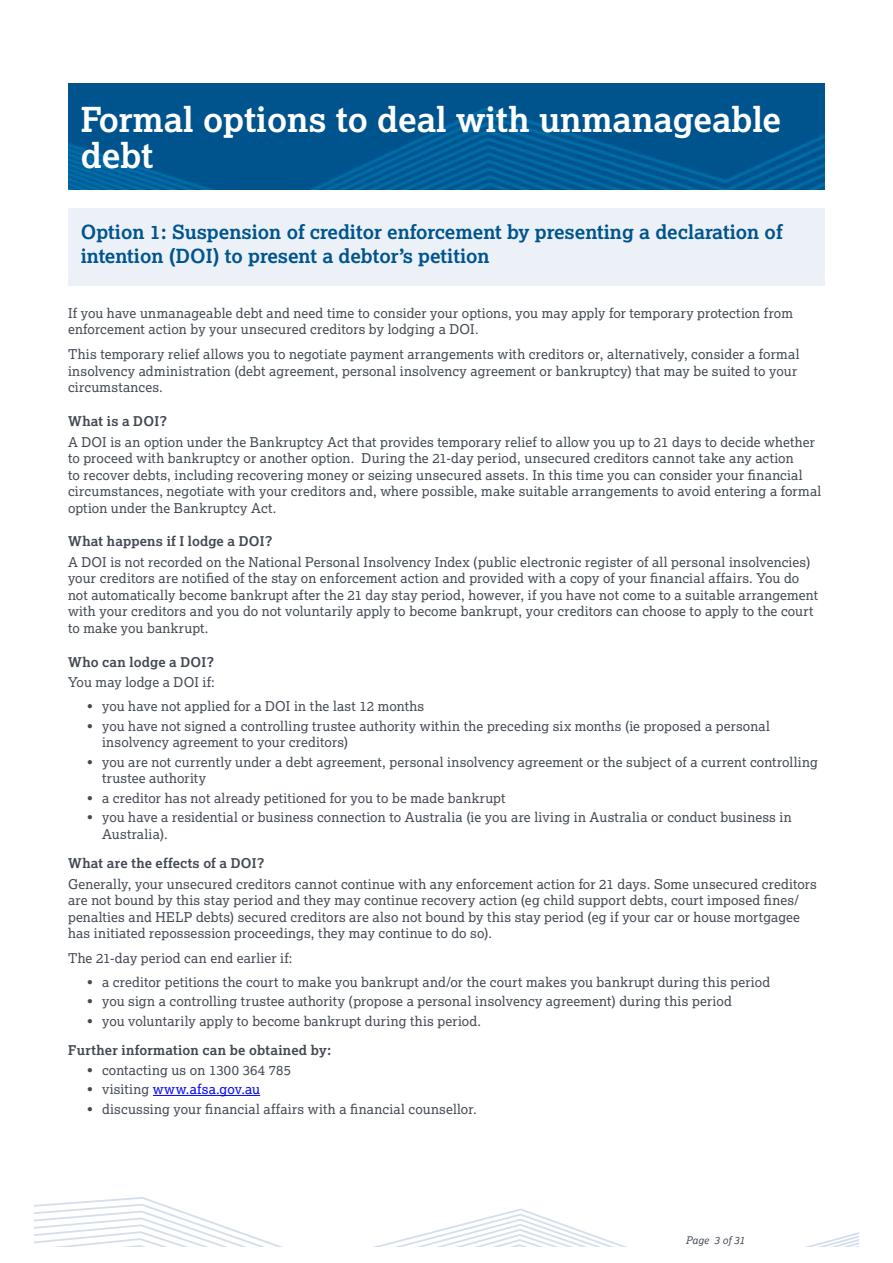
<style>
.page{position:relative;width:893px;height:1263px;background:#fff}
.page>*{position:absolute;margin:0;border:0;box-sizing:border-box;transform-origin:0 0}
.t1{font:700 34.5px/36px "Lexia Da Ma";color:#fff}
.Options{font:700 19.5px/24px "Lexia Da Ma";color:#00548e}
.t2{font:13.5px/16.5px "Lexia Da Ma";letter-spacing:.01em;color:#434954}
.Heading_3{font:700 13.5px "Lexia Da Ma";letter-spacing:.015em;color:#434954}
.t3{font:13.5px "Lexia Da Ma";letter-spacing:.015em;color:#00f}
.t4{font:italic 10.5px "Lexia Da Ma";letter-spacing:.01em;color:#434954}
.s1{color:#434954}
</style>
<div class="page">
<svg style="left:35px;top:1203px;width:135px;height:4px"></svg>
<svg style="left:35px;top:1210px;width:823px;height:37px"></svg>
<hr style="left:153px;top:1095px;width:107px;height:1px;background:#00f">
<img style="left:68px;top:84px;width:757px;height:106px">
<div style="left:68px;top:209px;width:757px;height:77px;background:#ecf1f7"></div>
<h1 class="t1" style="left:81px;top:102px;width:702px">Formal options to deal with unmanageable debt</h1>
<p class="Options" style="left:81px;top:220px;width:703px">Option 1: Suspension of creditor enforcement by presenting a declaration of intention (DOI) to present a debtor’s petition</p>
<p class="t2" style="left:68px;top:305px;width:726px">If you have unmanageable debt and need time to consider your options, you may apply for temporary protection from enforcement action by your unsecured creditors by lodging a DOI.</p>
<p class="t2" style="left:68px;top:346px;width:733px">This temporary relief allows you to negotiate payment arrangements with creditors or, alternatively, consider a formal insolvency administration (debt agreement, personal insolvency agreement or bankruptcy) that may be suited to your circumstances.</p>
<p class="Heading_3" style="left:68px;top:413px;width:101px">What is a DOI?</p>
<p class="t2" style="left:68px;top:434px;width:755px">A DOI is an option under the Bankruptcy Act that provides temporary relief to allow you up to 21 days to decide whether to proceed with bankruptcy or another option. During the 21-day period, unsecured creditors cannot take any action<br>to recover debts, including recovering money or seizing unsecured assets. In this time you can consider your financial circumstances, negotiate with your creditors and, where possible, make suitable arrangements to avoid entering a formal option under the Bankruptcy Act.</p>
<p class="Heading_3" style="left:68px;top:534px;width:206px">What happens if I lodge a DOI?</p>
<p class="t2" style="left:68px;top:554px;width:751px">A DOI is not recorded on the National Personal Insolvency Index (public electronic register of all personal insolvencies) your creditors are notified of the stay on enforcement action and provided with a copy of your financial affairs. You do not automatically become bankrupt after the 21 day stay period, however, if you have not come to a suitable arrangement with your creditors and you do not voluntarily apply to become bankrupt, your creditors can choose to apply to the court to make you bankrupt.</p>
<p class="Heading_3" style="left:68px;top:654px;width:148px">Who can lodge a DOI?</p>
<p class="t2" style="left:68px;top:674px;width:148px">You may lodge a DOI if:</p>
<p class="t2" style="left:87px;top:698px;width:339px">• you have not applied for a DOI in the last 12 months</p>
<p class="t2" style="left:102px;top:717px;width:669px;text-indent:-15px">• you have not signed a controlling trustee authority within the preceding six months (ie proposed a personal insolvency agreement to your creditors)</p>
<p class="t2" style="left:102px;top:753px;width:717px;text-indent:-15px">• you are not currently under a debt agreement, personal insolvency agreement or the subject of a current controlling trustee authority</p>
<p class="t2" style="left:87px;top:789px;width:420px">• a creditor has not already petitioned for you to be made bankrupt</p>
<p class="t2" style="left:102px;top:809px;width:691px;text-indent:-15px">• you have a residential or business connection to Australia (ie you are living in Australia or conduct business in<br>Australia).</p>
<p class="Heading_3" style="left:68px;top:855px;width:198px">What are the effects of a DOI?</p>
<p class="t2" style="left:68px;top:875px;width:750px">Generally, your unsecured creditors cannot continue with any enforcement action for 21 days. Some unsecured creditors are not bound by this stay period and they may continue recovery action (eg child support debts, court imposed fines/ penalties and HELP debts) secured creditors are also not bound by this stay period (eg if your car or house mortgagee has initiated repossession proceedings, they may continue to do so).</p>
<p class="t2" style="left:68px;top:950px;width:226px">The 21-day period can end earlier if:</p>
<p class="t2" style="left:87px;top:974px;width:685px">• a creditor petitions the court to make you bankrupt and/or the court makes you bankrupt during this period</p>
<p class="t2" style="left:87px;top:993px;width:646px">• you sign a controlling trustee authority (propose a personal insolvency agreement) during this period</p>
<p class="t2" style="left:87px;top:1013px;width:396px">• you voluntarily apply to become bankrupt during this period.</p>
<p class="Heading_3" style="left:68px;top:1042px;width:265px">Further information can be obtained by:</p>
<p class="t2" style="left:87px;top:1061px;width:206px">• contacting us on 1300 364 785</p>
<p class="t3" style="left:87px;top:1081px;width:175px"><span class="s1">• visiting</span> www.afsa.gov.au</p>
<p class="t2" style="left:87px;top:1100px;width:391px">• discussing your financial affairs with a financial counsellor.</p>
<p class="t4" style="left:686px;top:1235px;width:60px">Page 3 of 31</p>
</div>
